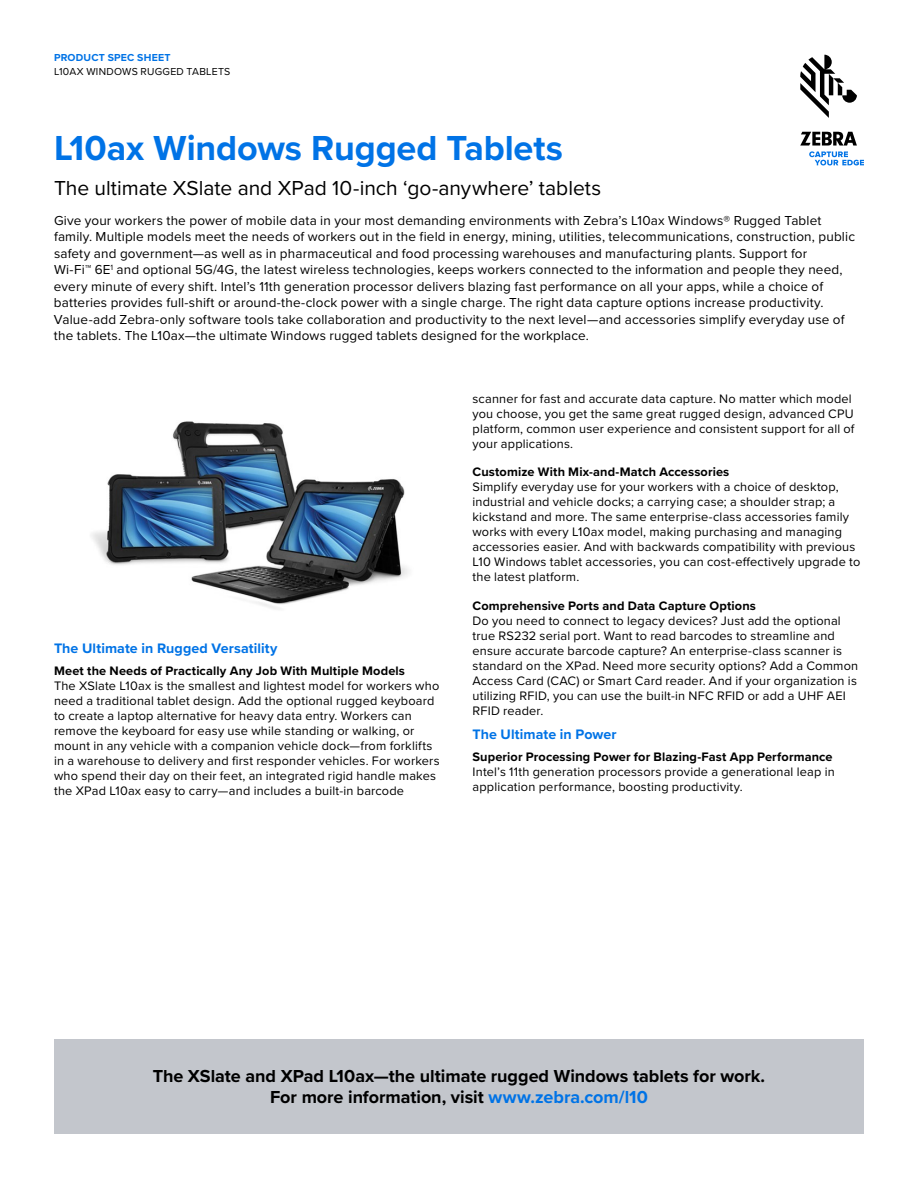
<style>
.page{position:relative;width:918px;height:1188px;background:#fff}
.page>*{position:absolute;margin:0;border:0;box-sizing:border-box;transform-origin:0 0}
.t1{font:700 36px "Proxima Nova";letter-spacing:-.005em;color:#0073e6}
.t2{font:21px "Proxima Nova";color:#000}
.t3{font:700 18px/21px "Proxima Nova";color:#000;text-align:center}
.t4{font:700 14.25px "Proxima Nova";letter-spacing:.005em;color:#0073e6}
.t5{font:13.5px/16.5px "Proxima Nova";letter-spacing:.01em;color:#000}
.t6{font:12.75px/15px "Proxima Nova";letter-spacing:.015em;color:#000}
.t7{font:700 12.75px "Proxima Nova";letter-spacing:.01em;color:#000}
.t8{font:10.5px "Proxima Nova";letter-spacing:.025em;color:#000}
.t9{font:700 10.5px "Proxima Nova";letter-spacing:.02em;color:#0073e6}
.s1{color:#0073e6}
</style>
<div class="page">
<div style="left:54px;top:1040px;width:810px;height:94px;background:#c3c6cc"></div>
<img style="left:91px;top:421px;width:318px;height:188px">
<svg style="left:800px;top:55px;width:57px;height:63px"></svg>
<svg style="left:800px;top:132px;width:64px;height:33px"></svg>
<p class="t9" style="left:54px;top:50px;width:118px">PRODUCT SPEC SHEET</p>
<p class="t8" style="left:54px;top:64px;width:178px">L10AX WINDOWS RUGGED TABLETS</p>
<h1 class="t1" style="left:54px;top:121px;width:511px">L10ax Windows Rugged Tablets</h1>
<h2 class="t2" style="left:54px;top:172px;width:549px">The ultimate XSlate and XPad 10-inch ‘go-anywhere’ tablets</h2>
<p class="t5" style="left:54px;top:211px;width:803px">Give your workers the power of mobile data in your most demanding environments with Zebra’s L10ax Windows® Rugged Tablet family. Multiple models meet the needs of workers out in the field in energy, mining, utilities, telecommunications, construction, public safety and government—as well as in pharmaceutical and food processing warehouses and manufacturing plants. Support for<br>Wi-Fi™ 6E<sup>1</sup> and optional 5G/4G, the latest wireless technologies, keeps workers connected to the information and people they need, every minute of every shift. Intel’s 11th generation processor delivers blazing fast performance on all your apps, while a choice of batteries provides full-shift or around-the-clock power with a single charge. The right data capture options increase productivity.<br>Value-add Zebra-only software tools take collaboration and productivity to the next level—and accessories simplify everyday use of the tablets. The L10ax—the ultimate Windows rugged tablets designed for the workplace.</p>
<p class="t4" style="left:54px;top:638px;width:225px">The Ultimate in Rugged Versatility</p>
<p class="t7" style="left:54px;top:661px;width:353px">Meet the Needs of Practically Any Job With Multiple Models</p>
<p class="t6" style="left:54px;top:678px;width:387px">The XSlate L10ax is the smallest and lightest model for workers who need a traditional tablet design. Add the optional rugged keyboard to create a laptop alternative for heavy data entry. Workers can remove the keyboard for easy use while standing or walking, or mount in any vehicle with a companion vehicle dock—from forklifts in a warehouse to delivery and first responder vehicles. For workers who spend their day on their feet, an integrated rigid handle makes the XPad L10ax easy to carry—and includes a built-in barcode</p>
<p class="t6" style="left:473px;top:391px;width:384px">scanner for fast and accurate data capture. No matter which model you choose, you get the same great rugged design, advanced CPU platform, common user experience and consistent support for all of your applications.</p>
<p class="t7" style="left:473px;top:463px;width:258px">Customize With Mix-and-Match Accessories</p>
<p class="t6" style="left:473px;top:479px;width:389px">Simplify everyday use for your workers with a choice of desktop, industrial and vehicle docks; a carrying case; a shoulder strap; a kickstand and more. The same enterprise-class accessories family works with every L10ax model, making purchasing and managing accessories easier. And with backwards compatibility with previous L10 Windows tablet accessories, you can cost-effectively upgrade to the latest platform.</p>
<p class="t7" style="left:473px;top:596px;width:285px">Comprehensive Ports and Data Capture Options</p>
<p class="t6" style="left:473px;top:613px;width:387px">Do you need to connect to legacy devices? Just add the optional true RS232 serial port. Want to read barcodes to streamline and ensure accurate barcode capture? An enterprise-class scanner is standard on the XPad. Need more security options? Add a Common Access Card (CAC) or Smart Card reader. And if your organization is utilizing RFID, you can use the built-in NFC RFID or add a UHF AEI RFID reader.</p>
<p class="t4" style="left:472px;top:724px;width:146px">The Ultimate in Power</p>
<p class="t7" style="left:472px;top:747px;width:362px">Superior Processing Power for Blazing-Fast App Performance</p>
<p class="t6" style="left:472px;top:763px;width:364px">Intel’s 11th generation processors provide a generational leap in application performance, boosting productivity.</p>
<h3 class="t3" style="left:153px;top:1065px;width:614px">The XSlate and XPad L10ax—the ultimate rugged Windows tablets for work.<br>For more information, visit <span class="s1">www.zebra.com/l10</span></h3>
</div>
